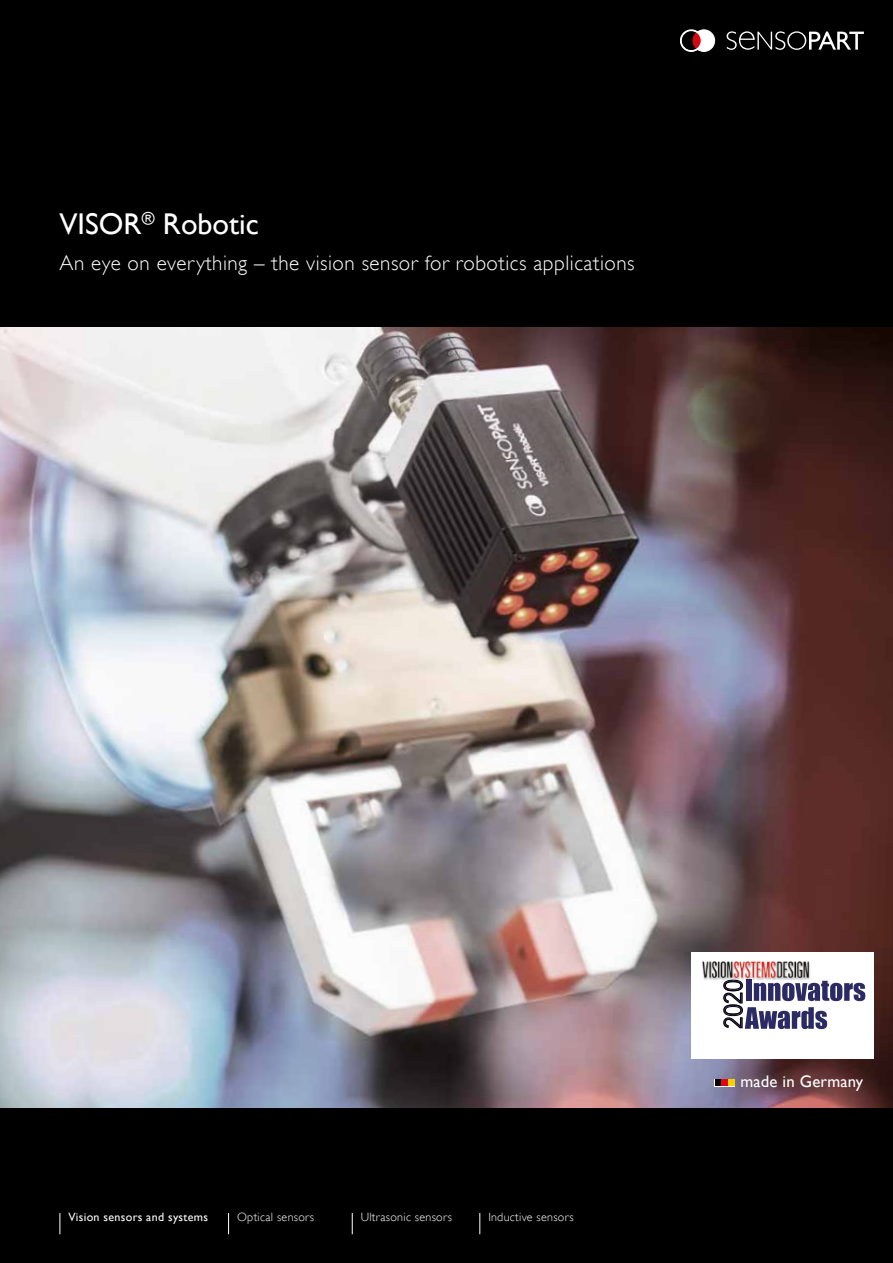
<style>
.page{position:relative;width:893px;height:1263px;background:#000}
.page>*{position:absolute;margin:0;border:0;box-sizing:border-box;transform-origin:0 0}
.t1{font:30px "Gill Alt One";color:#fff}
.t2{font:25.5px "Avenir";color:#2b2a63;scale:.87 1}
.t3{font:300 21px "Gill Alt One";letter-spacing:.025em;color:#fff}
.t4{font:16.65px "Gill Alt One";letter-spacing:.01em;color:#fff}
.t5{font:300 12px "Gill Alt One";letter-spacing:.025em;color:#fff}
.t6{font:12px "Gill Alt One";letter-spacing:.025em;color:#fff}
</style>
<div class="page">
<svg style="left:727px;top:31px;width:137px;height:19px"></svg>
<svg style="left:680px;top:30px;width:35px;height:22px"></svg>
<svg style="left:228px;top:1213px;width:1px;height:21px"></svg>
<svg style="left:352px;top:1213px;width:1px;height:21px"></svg>
<svg style="left:479px;top:1213px;width:1px;height:21px"></svg>
<svg style="left:60px;top:1213px;width:1px;height:21px"></svg>
<img style="left:0;top:327px;width:893px;height:781px">
<div style="left:691px;top:952px;width:183px;height:107px;background:#fff"></div>
<svg style="left:724px;top:980px;width:141px;height:49px"></svg>
<img style="left:703px;top:961px;width:107px;height:19px">
<img style="left:702px;top:961px;width:106px;height:17px">
<div style="left:714px;top:1079px;width:21px;height:8px;background:#fff"></div>
<div style="left:715px;top:1079px;width:7px;height:7px;background:#000"></div>
<div style="left:722px;top:1079px;width:6px;height:7px;background:#e30613"></div>
<div style="left:728px;top:1079px;width:7px;height:7px;background:#f8d200"></div>
<h1 class="t1" style="left:60px;top:206px;width:201px">VISOR<sup>®</sup> Robotic</h1>
<p class="t3" style="left:60px;top:250px;width:577px">An eye on everything – the vision sensor for robotics applications</p>
<p class="t6" style="left:68px;top:1210px;width:141px">Vision sensors and systems</p>
<p class="t5" style="left:237px;top:1210px;width:79px">Optical sensors</p>
<p class="t5" style="left:361px;top:1210px;width:93px">Ultrasonic sensors</p>
<p class="t5" style="left:488px;top:1210px;width:87px">Inductive sensors</p>
<p class="t2" style="left:718px;top:1029px;width:58px;rotate:-90deg">2020</p>
<p class="t4" style="left:741px;top:1071px;width:124px">made in Germany</p>
</div>
